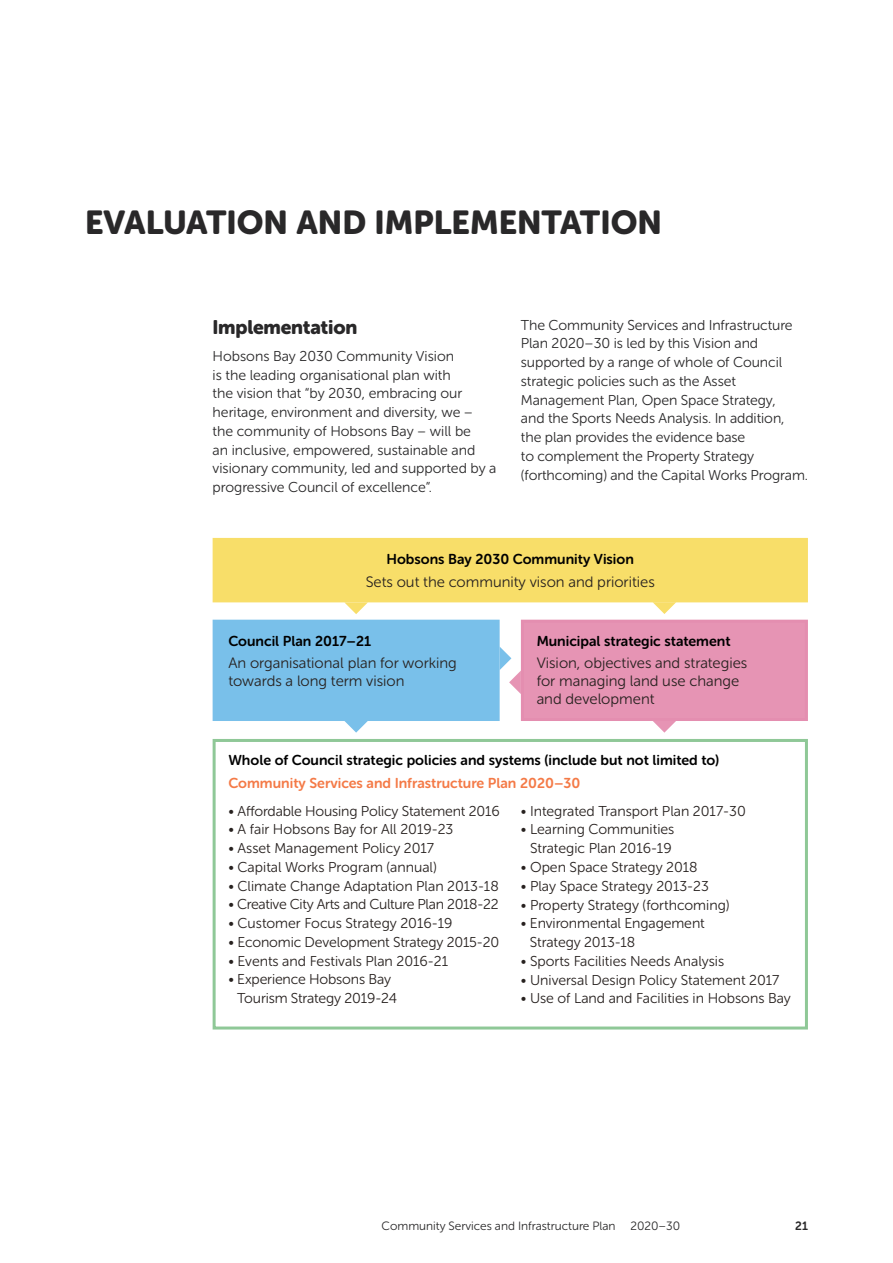
<style>
.page{position:relative;width:893px;height:1263px;background:#fff}
.page>*{position:absolute;margin:0;border:0;box-sizing:border-box;transform-origin:0 0}
.t1{font:33px "Museo Sans Rounded 900";color:#292829}
.t2{font:19.5px "Museo Sans Rounded 900";letter-spacing:-.01em;color:#292829}
.t3{font:15px/18px "Museo Sans Rounded 300";color:#27211f}
.t4{font:14.25px/18.8px "Museo Sans Rounded 300";color:#27211f}
.t5{font:14.25px/18.8px "Museo Sans Rounded 300";letter-spacing:-.005em;color:#292829}
.t6{font:14.25px "Museo Sans Rounded 700";color:#000}
.t7{font:14.25px "Museo Sans Rounded 700";color:#f47a47}
.t8{font:14.25px "Museo Sans Rounded 300";letter-spacing:-.02em;color:#27211f}
.t9{font:12px "Museo Sans Rounded 300";color:#292829}
.t10{font:12px "Museo Sans Rounded 700";color:#292829}
</style>
<div class="page">
<div style="left:214px;top:539px;width:592px;height:62px;background:#f8de69"></div>
<div style="left:213px;top:538px;width:595px;height:64px;border:3px solid #f8de69"></div>
<div style="left:213px;top:739px;width:595px;height:290px;border:3px solid #8fc897"></div>
<div style="left:214px;top:621px;width:284px;height:98px;background:#79c0ea"></div>
<div style="left:213px;top:620px;width:287px;height:101px;border:3px solid #79c0ea"></div>
<div style="left:522px;top:621px;width:284px;height:98px;background:#e694b4"></div>
<div style="left:521px;top:620px;width:287px;height:101px;border:3px solid #e48eb0"></div>
<svg style="left:344px;top:602px;width:24px;height:12px"></svg>
<svg style="left:344px;top:721px;width:24px;height:12px"></svg>
<svg style="left:653px;top:602px;width:23px;height:12px"></svg>
<svg style="left:653px;top:721px;width:23px;height:12px"></svg>
<svg style="left:500px;top:647px;width:21px;height:47px"></svg>
<h1 class="t1" style="left:85px;top:204px;width:578px">EVALUATION AND IMPLEMENTATION</h1>
<h2 class="t2" style="left:213px;top:316px;width:146px">Implementation</h2>
<p class="t5" style="left:213px;top:347px;width:285px">Hobsons Bay 2030 Community Vision<br>is the leading organisational plan with<br>the vision that “by 2030, embracing our heritage, environment and diversity, we – the community of Hobsons Bay – will be<br>an inclusive, empowered, sustainable and visionary community, led and supported by a progressive Council of excellence”.</p>
<p class="t5" style="left:521px;top:315px;width:289px">The Community Services and Infrastructure Plan 2020–30 is led by this Vision and supported by a range of whole of Council strategic policies such as the Asset Management Plan, Open Space Strategy,<br>and the Sports Needs Analysis. In addition, the plan provides the evidence base<br>to complement the Property Strategy (forthcoming) and the Capital Works Program.</p>
<p class="t6" style="left:387px;top:551px;width:249px">Hobsons Bay 2030 Community Vision</p>
<p class="t3" style="left:366px;top:573px;width:291px">Sets out the community vison and priorities</p>
<p class="t6" style="left:228px;top:633px;width:144px">Council Plan 2017–21</p>
<p class="t3" style="left:228px;top:654px;width:230px">An organisational plan for working towards a long term vision</p>
<p class="t6" style="left:537px;top:633px;width:195px">Municipal strategic statement</p>
<p class="t3" style="left:537px;top:654px;width:212px">Vision, objectives and strategies for managing land use change and development</p>
<p class="t6" style="left:228px;top:752px;width:492px">Whole of Council strategic policies and systems (include but not limited to)</p>
<p class="t7" style="left:228px;top:775px;width:354px">Community Services and Infrastructure Plan 2020–30</p>
<p class="t4" style="left:228px;top:801px;width:273px">• Affordable Housing Policy Statement 2016</p>
<p class="t4" style="left:228px;top:820px;width:227px">• A fair Hobsons Bay for All 2019-23</p>
<p class="t4" style="left:228px;top:839px;width:207px">• Asset Management Policy 2017</p>
<p class="t4" style="left:228px;top:858px;width:210px">• Capital Works Program (annual)</p>
<p class="t4" style="left:228px;top:876px;width:272px">• Climate Change Adaptation Plan 2013-18</p>
<p class="t8" style="left:228px;top:897px;width:272px">• Creative City Arts and Culture Plan 2018-22</p>
<p class="t4" style="left:228px;top:914px;width:225px">• Customer Focus Strategy 2016-19</p>
<p class="t4" style="left:228px;top:933px;width:272px">• Economic Development Strategy 2015-20</p>
<p class="t4" style="left:228px;top:951px;width:221px">• Events and Festivals Plan 2016-21</p>
<p class="t4" style="left:237px;top:970px;width:161px;text-indent:-9px">• Experience Hobsons Bay<br>Tourism Strategy 2019-24</p>
<p class="t4" style="left:521px;top:801px;width:226px">• Integrated Transport Plan 2017-30</p>
<p class="t4" style="left:521px;top:820px;width:155px;text-align:center">• Learning Communities<br>Strategic Plan 2016-19</p>
<p class="t4" style="left:521px;top:858px;width:178px">• Open Space Strategy 2018</p>
<p class="t4" style="left:521px;top:876px;width:190px">• Play Space Strategy 2013-23</p>
<p class="t4" style="left:521px;top:895px;width:210px">• Property Strategy (forthcoming)</p>
<p class="t4" style="left:530px;top:914px;width:176px;text-indent:-9px">• Environmental Engagement<br>Strategy 2013-18</p>
<p class="t4" style="left:521px;top:952px;width:205px">• Sports Facilities Needs Analysis</p>
<p class="t4" style="left:521px;top:970px;width:260px">• Universal Design Policy Statement 2017</p>
<p class="t4" style="left:521px;top:989px;width:272px">• Use of Land and Facilities in Hobsons Bay</p>
<p class="t9" style="left:382px;top:1219px;width:235px">Community Services and Infrastructure Plan</p>
<p class="t9" style="left:630px;top:1219px;width:51px">2020–30</p>
<p class="t10" style="left:795px;top:1219px;width:14px">21</p>
</div>
